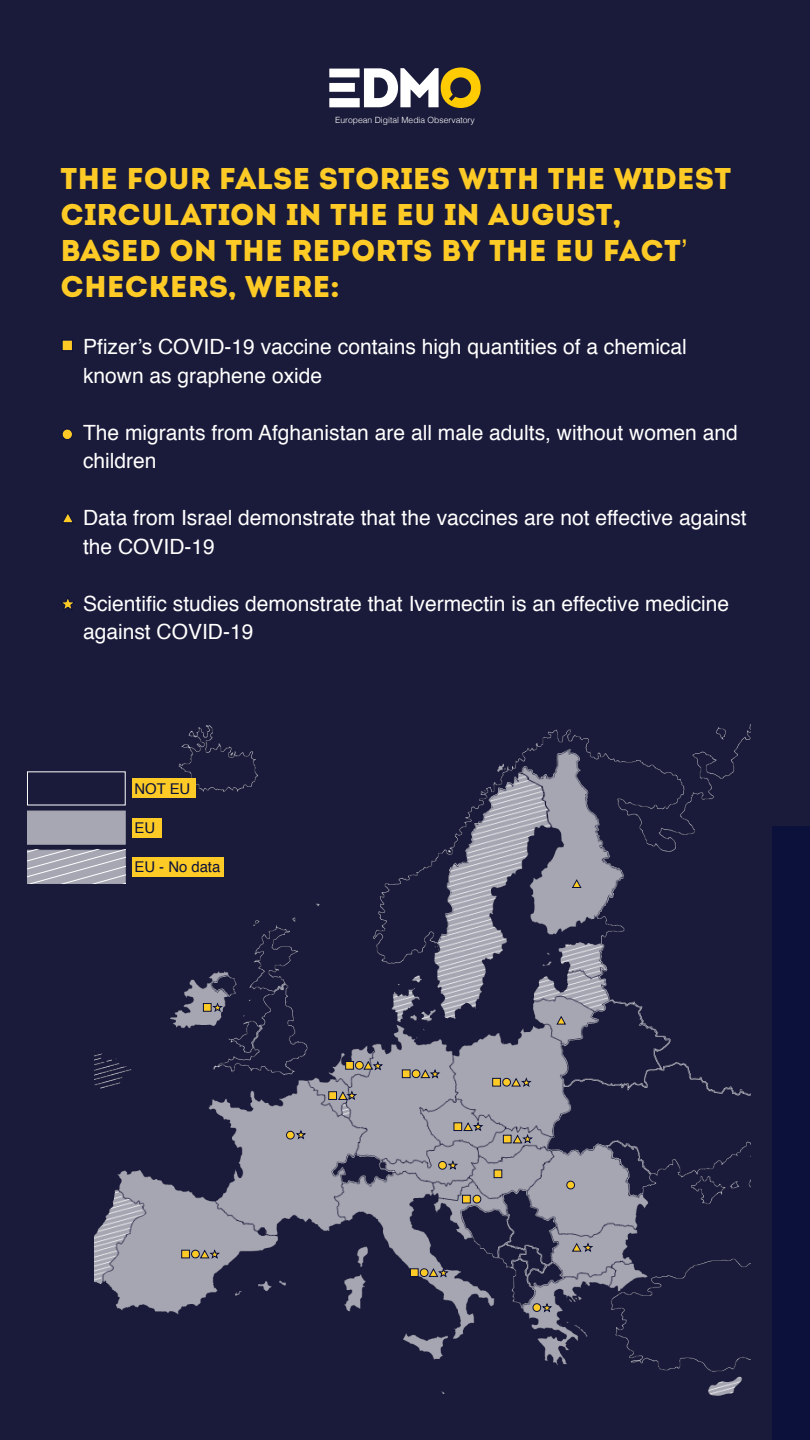
<style>
.page{position:relative;width:810px;height:1440px;background:#1a1a3a}
.page>*{position:absolute;margin:0;border:0;box-sizing:border-box;transform-origin:0 0}
.t1{font:30px/36px "Intro Demo Black Caps";color:#fecb26}
.t2{font:21px/28.5px "Helvetica";color:#fff}
.t3{font:14.85px "Helvetica";color:#0b113a}
.t4{font:300 8.55px "Helvetica";color:#fff}
</style>
<div class="page">
<svg style="left:329px;top:68px;width:152px;height:40px"></svg>
<div style="left:62px;top:429px;width:10px;height:11px;background:#fecb26;border-radius:50%"></div>
<div style="left:62px;top:429px;width:11px;height:11px;border:1px solid #0b1139;border-radius:50%"></div>
<div style="left:62px;top:340px;width:11px;height:11px;background:#fecb26;border:1px solid #0b1139"></div>
<svg style="left:62px;top:513px;width:12px;height:10px"></svg>
<svg style="left:61px;top:597px;width:14px;height:13px"></svg>
<img style="left:95px;top:724px;width:656px;height:672px">
<div style="left:773px;top:826px;width:37px;height:614px;background:#0b113a"></div>
<div style="left:27px;top:811px;width:99px;height:34px;background:#a7a7b4"></div>
<div style="left:132px;top:779px;width:64px;height:19px;background:#fecb26"></div>
<div style="left:132px;top:818px;width:30px;height:19px;background:#fecb26"></div>
<div style="left:132px;top:857px;width:92px;height:19px;background:#fecb26"></div>
<svg style="left:27px;top:850px;width:99px;height:34px;background:#b1b1bc"></svg>
<div style="left:410px;top:1268px;width:9px;height:9px;background:#fecb26;border:1px solid #0b1139"></div>
<div style="left:181px;top:1250px;width:9px;height:8px;background:#fecb26;border:1px solid #0b1139"></div>
<div style="left:328px;top:1091px;width:9px;height:9px;background:#fecb26;border:1px solid #0b1139"></div>
<div style="left:345px;top:1061px;width:9px;height:9px;background:#fecb26;border:1px solid #0b1139"></div>
<div style="left:492px;top:1078px;width:9px;height:8px;background:#fecb26;border:1px solid #0b1139"></div>
<div style="left:203px;top:1003px;width:9px;height:9px;background:#fecb26;border:1px solid #0b1139"></div>
<div style="left:454px;top:1122px;width:8px;height:9px;background:#fecb26;border:1px solid #0b1139"></div>
<div style="left:503px;top:1135px;width:8px;height:8px;background:#fecb26;border:1px solid #0b1139"></div>
<div style="left:402px;top:1070px;width:8px;height:8px;background:#fecb26;border:1px solid #0b1139"></div>
<div style="left:462px;top:1195px;width:9px;height:8px;background:#fecb26;border:1px solid #0b1139"></div>
<div style="left:494px;top:1170px;width:8px;height:8px;background:#fecb26;border:1px solid #0b1139"></div>
<div style="left:420px;top:1269px;width:8px;height:8px;background:#fecb26;border-radius:50%"></div>
<div style="left:420px;top:1268px;width:8px;height:9px;border:1px solid #0b1139;border-radius:50%"></div>
<div style="left:192px;top:1250px;width:7px;height:8px;background:#fecb26;border-radius:50%"></div>
<div style="left:191px;top:1250px;width:9px;height:8px;border:1px solid #0b1139;border-radius:50%"></div>
<div style="left:287px;top:1131px;width:7px;height:8px;background:#fecb26;border-radius:50%"></div>
<div style="left:286px;top:1131px;width:9px;height:8px;border:1px solid #0b1139;border-radius:50%"></div>
<div style="left:412px;top:1070px;width:8px;height:8px;background:#fecb26;border-radius:50%"></div>
<div style="left:412px;top:1070px;width:8px;height:8px;border:1px solid #0b1139;border-radius:50%"></div>
<div style="left:356px;top:1061px;width:7px;height:8px;background:#fecb26;border-radius:50%"></div>
<div style="left:355px;top:1061px;width:9px;height:9px;border:1px solid #0b1139;border-radius:50%"></div>
<div style="left:503px;top:1078px;width:7px;height:8px;background:#fecb26;border-radius:50%"></div>
<div style="left:502px;top:1078px;width:9px;height:8px;border:1px solid #0b1139;border-radius:50%"></div>
<div style="left:439px;top:1161px;width:7px;height:8px;background:#fecb26;border-radius:50%"></div>
<div style="left:438px;top:1161px;width:9px;height:9px;border:1px solid #0b1139;border-radius:50%"></div>
<div style="left:533px;top:1304px;width:8px;height:7px;background:#fecb26;border-radius:50%"></div>
<div style="left:533px;top:1303px;width:8px;height:9px;border:1px solid #0b1139;border-radius:50%"></div>
<div style="left:473px;top:1195px;width:8px;height:8px;background:#fecb26;border-radius:50%"></div>
<div style="left:473px;top:1195px;width:8px;height:8px;border:1px solid #0b1139;border-radius:50%"></div>
<svg style="left:571px;top:879px;width:11px;height:9px"></svg>
<svg style="left:556px;top:1016px;width:10px;height:9px"></svg>
<svg style="left:420px;top:1069px;width:21px;height:10px"></svg>
<svg style="left:511px;top:1078px;width:21px;height:10px"></svg>
<svg style="left:199px;top:1250px;width:22px;height:9px"></svg>
<svg style="left:295px;top:1130px;width:12px;height:10px"></svg>
<svg style="left:338px;top:1091px;width:20px;height:10px"></svg>
<svg style="left:541px;top:1303px;width:12px;height:10px"></svg>
<svg style="left:363px;top:1061px;width:21px;height:10px"></svg>
<svg style="left:212px;top:1003px;width:12px;height:10px"></svg>
<svg style="left:463px;top:1122px;width:21px;height:10px"></svg>
<svg style="left:447px;top:1161px;width:12px;height:9px"></svg>
<svg style="left:428px;top:1268px;width:21px;height:10px"></svg>
<svg style="left:512px;top:1134px;width:21px;height:10px"></svg>
<svg style="left:571px;top:1243px;width:23px;height:10px"></svg>
<div style="left:567px;top:1181px;width:8px;height:8px;background:#fecb26;border-radius:50%"></div>
<div style="left:566px;top:1181px;width:9px;height:8px;border:1px solid #0b1139;border-radius:50%"></div>
<p class="t4" style="left:335px;top:112px;width:141px">European Digital Media Observatory</p>
<p class="t1" style="left:61px;top:161px;width:672px">THE FOUR FALSE STORIES WITH THE WIDEST<br>CIRCULATION IN THE EU IN AUGUST,<br>BASED ON THE REPORTS BY THE EU FACT<br>CHECKERS, WERE:</p>
<p class="t2" style="left:83px;top:333px;width:605px">Pfizer’s COVID-19 vaccine contains high quantities of a chemical known as graphene oxide</p>
<p class="t2" style="left:83px;top:419px;width:656px">The migrants from Afghanistan are all male adults, without women and children</p>
<p class="t2" style="left:83px;top:504px;width:665px">Data from Israel demonstrate that the vaccines are not effective against the COVID-19</p>
<p class="t2" style="left:83px;top:590px;width:648px">Scientific studies demonstrate that Ivermectin is an effective medicine against COVID-19</p>
<p class="t3" style="left:135px;top:777px;width:57px">NOT EU</p>
<p class="t3" style="left:135px;top:816px;width:22px">EU</p>
<p class="t3" style="left:135px;top:855px;width:87px">EU - No data</p>
</div>
